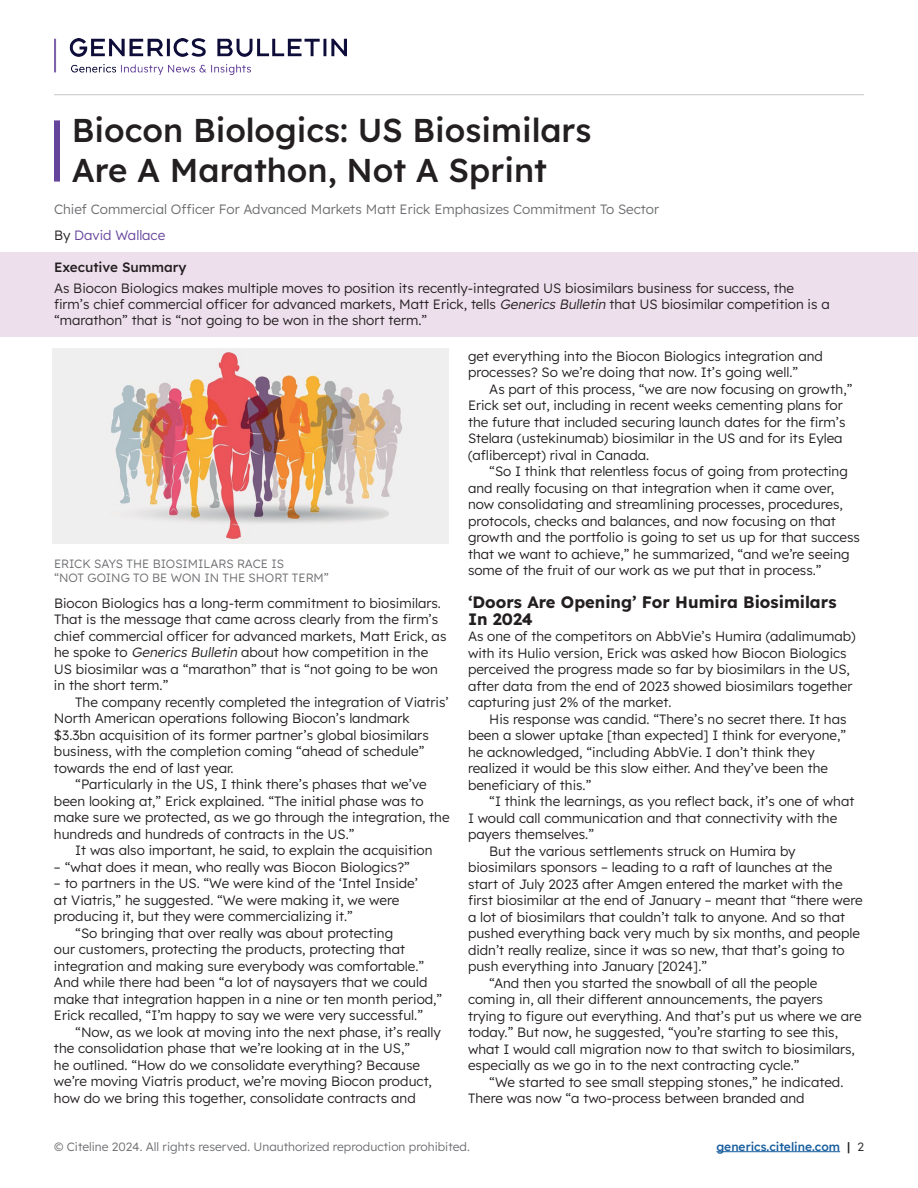
<style>
.page{position:relative;width:918px;height:1188px;background:#fff}
.page>*{position:absolute;margin:0;border:0;box-sizing:border-box;transform-origin:0 0}
.t1{font:500 33px/39.6px "Lexend";color:#231f20}
.t2{font:700 16.5px/16.5px "Lexend";color:#231f20}
.t3{font:300 13.5px/16.5px "Lexend";color:#231f20}
.t4{font:300 13.5px "Lexend";color:#6c6d70}
.t5{font:500 13.5px "Lexend";color:#231f20}
.t6{font:300 13.5px "Lexend";color:#65449b}
.t7{font:300 12px/14.4px "Lexend";color:#6c6d70}
.t8{font:500 12px "Lexend";color:#175d9e}
.s1{color:#231f20}
.s2{font-style:italic}
.s3{font-weight:300;color:#231f20}
</style>
<div class="page">
<hr style="left:716px;top:1151px;width:124px;height:1px;background:#175d9e">
<img style="left:54px;top:39px;width:292px;height:35px">
<div style="left:0;top:252px;width:917px;height:85px;background:#eedfed"></div>
<div style="left:54px;top:120px;width:6px;height:62px;background:#65449b"></div>
<img style="left:53px;top:349px;width:396px;height:194px">
<hr style="left:54px;top:94px;width:810px;height:1px;background:#d1d2d4">
<h1 class="t1" style="left:72px;top:108px;width:521px">Biocon Biologics: US Biosimilars<br>Are A Marathon, Not A Sprint</h1>
<p class="t4" style="left:54px;top:199px;width:607px">Chief Commercial Officer For Advanced Markets Matt Erick Emphasizes Commitment To Sector</p>
<p class="t6" style="left:54px;top:226px;width:113px"><span class="s1">By</span> David Wallace</p>
<p class="t5" style="left:54px;top:257px;width:134px">Executive Summary</p>
<p class="t3" style="left:54px;top:279px;width:777px">As Biocon Biologics makes multiple moves to position its recently-integrated US biosimilars business for success, the firm’s chief commercial officer for advanced markets, Matt Erick, tells <span class="s2">Generics Bulletin</span> that US biosimilar competition is a “marathon” that is “not going to be won in the short term.”</p>
<p class="t7" style="left:54px;top:555px;width:277px">ERICK SAYS THE BIOSIMILARS RACE IS<br>“NOT GOING TO BE WON IN THE SHORT TERM”</p>
<p class="t3" style="left:54px;top:594px;width:394px">Biocon Biologics has a long-term commitment to biosimilars.<br>That is the message that came across clearly from the firm’s chief commercial officer for advanced markets, Matt Erick, as he spoke to <span class="s2">Generics Bulletin</span> about how competition in the US biosimilar was a “marathon” that is “not going to be won in the short term.”</p>
<p class="t3" style="left:75px;top:693px;width:375px">The company recently completed the integration of Viatris’</p>
<p class="t3" style="left:54px;top:709px;width:357px">North American operations following Biocon’s landmark</p>
<p class="t3" style="left:54px;top:726px;width:376px">$3.3bn acquisition of its former partner’s global biosimilars</p>
<p class="t3" style="left:54px;top:742px;width:372px">business, with the completion coming “ahead of schedule”</p>
<p class="t3" style="left:54px;top:759px;width:181px">towards the end of last year.</p>
<p class="t3" style="left:75px;top:775px;width:353px">“Particularly in the US, I think there’s phases that we’ve</p>
<p class="t3" style="left:54px;top:792px;width:371px">been looking at,” Erick explained. “The initial phase was to</p>
<p class="t3" style="left:54px;top:808px;width:397px">make sure we protected, as we go through the integration, the</p>
<p class="t3" style="left:54px;top:825px;width:302px">hundreds and hundreds of contracts in the US.”</p>
<p class="t3" style="left:75px;top:841px;width:359px">It was also important, he said, to explain the acquisition</p>
<p class="t3" style="left:54px;top:858px;width:357px">– “what does it mean, who really was Biocon Biologics?”</p>
<p class="t3" style="left:54px;top:874px;width:366px">– to partners in the US. “We were kind of the ‘Intel Inside’</p>
<p class="t3" style="left:54px;top:891px;width:347px">at Viatris,” he suggested. “We were making it, we were</p>
<p class="t3" style="left:54px;top:907px;width:300px">producing it, but they were commercializing it.”</p>
<p class="t3" style="left:75px;top:924px;width:319px">“So bringing that over really was about protecting</p>
<p class="t3" style="left:54px;top:940px;width:353px">our customers, protecting the products, protecting that</p>
<p class="t3" style="left:54px;top:957px;width:372px">integration and making sure everybody was comfortable.”</p>
<p class="t3" style="left:54px;top:973px;width:375px">And while there had been “a lot of naysayers that we could</p>
<p class="t3" style="left:54px;top:990px;width:390px">make that integration happen in a nine or ten month period,”</p>
<p class="t3" style="left:54px;top:1006px;width:371px">Erick recalled, “I’m happy to say we were very successful.”</p>
<p class="t3" style="left:75px;top:1023px;width:367px">“Now, as we look at moving into the next phase, it’s really</p>
<p class="t3" style="left:54px;top:1039px;width:358px">the consolidation phase that we’re looking at in the US,”</p>
<p class="t3" style="left:54px;top:1056px;width:368px">he outlined. “How do we consolidate everything? Because</p>
<p class="t3" style="left:54px;top:1072px;width:379px">we’re moving Viatris product, we’re moving Biocon product,</p>
<p class="t3" style="left:54px;top:1089px;width:363px">how do we bring this together, consolidate contracts and</p>
<p class="t3" style="left:468px;top:347px;width:356px">get everything into the Biocon Biologics integration and processes? So we’re doing that now. It’s going well.”</p>
<p class="t3" style="left:468px;top:380px;width:386px;text-indent:21px">As part of this process, “we are now focusing on growth,” Erick set out, including in recent weeks cementing plans for the future that included securing launch dates for the firm’s Stelara (ustekinumab) biosimilar in the US and for its Eylea (aflibercept) rival in Canada.</p>
<p class="t3" style="left:468px;top:462px;width:394px;text-indent:21px">“So I think that relentless focus of going from protecting and really focusing on that integration when it came over, now consolidating and streamlining processes, procedures, protocols, checks and balances, and now focusing on that growth and the portfolio is going to set us up for that success that we want to achieve,” he summarized, “and we’re seeing some of the fruit of our work as we put that in process.”</p>
<p class="t2" style="left:468px;top:593px;width:370px">‘Doors Are Opening’ For Humira Biosimilars<br>In 2024</p>
<p class="t3" style="left:468px;top:627px;width:389px">As one of the competitors on AbbVie’s Humira (adalimumab) with its Hulio version, Erick was asked how Biocon Biologics perceived the progress made so far by biosimilars in the US, after data from the end of 2023 showed biosimilars together capturing just 2% of the market.</p>
<p class="t3" style="left:468px;top:710px;width:380px;text-indent:21px">His response was candid. “There’s no secret there. It has been a slower uptake [than expected] I think for everyone,” he acknowledged, “including AbbVie. I don’t think they realized it would be this slow either. And they’ve been the beneficiary of this.”</p>
<p class="t3" style="left:489px;top:792px;width:367px">“I think the learnings, as you reflect back, it’s one of what</p>
<p class="t3" style="left:468px;top:809px;width:371px">I would call communication and that connectivity with the</p>
<p class="t3" style="left:468px;top:825px;width:128px">payers themselves.”</p>
<p class="t3" style="left:489px;top:842px;width:308px">But the various settlements struck on Humira by</p>
<p class="t3" style="left:468px;top:858px;width:366px">biosimilars sponsors – leading to a raft of launches at the</p>
<p class="t3" style="left:468px;top:875px;width:376px">start of July 2023 after Amgen entered the market with the</p>
<p class="t3" style="left:468px;top:891px;width:396px">first biosimilar at the end of January – meant that “there were</p>
<p class="t3" style="left:468px;top:908px;width:379px">a lot of biosimilars that couldn’t talk to anyone. And so that</p>
<p class="t3" style="left:468px;top:924px;width:393px">pushed everything back very much by six months, and people</p>
<p class="t3" style="left:468px;top:941px;width:378px">didn’t really realize, since it was so new, that that’s going to</p>
<p class="t3" style="left:468px;top:957px;width:241px">push everything into January [2024].”</p>
<p class="t3" style="left:489px;top:974px;width:330px">“And then you started the snowball of all the people</p>
<p class="t3" style="left:468px;top:990px;width:356px">coming in, all their different announcements, the payers</p>
<p class="t3" style="left:468px;top:1007px;width:395px">trying to figure out everything. And that’s put us where we are</p>
<p class="t3" style="left:468px;top:1023px;width:372px">today.” But now, he suggested, “you’re starting to see this,</p>
<p class="t3" style="left:468px;top:1040px;width:388px">what I would call migration now to that switch to biosimilars,</p>
<p class="t3" style="left:468px;top:1056px;width:333px">especially as we go in to the next contracting cycle.”</p>
<p class="t3" style="left:489px;top:1073px;width:356px">“We started to see small stepping stones,” he indicated.</p>
<p class="t3" style="left:468px;top:1089px;width:338px">There was now “a two-process between branded and</p>
<p class="t7" style="left:54px;top:1139px;width:417px">© Citeline 2024. All rights reserved. Unauthorized reproduction prohibited.</p>
<p class="t8" style="left:716px;top:1137px;width:149px">generics.citeline.com <span class="s1">|</span> <span class="s3">2</span></p>
</div>
